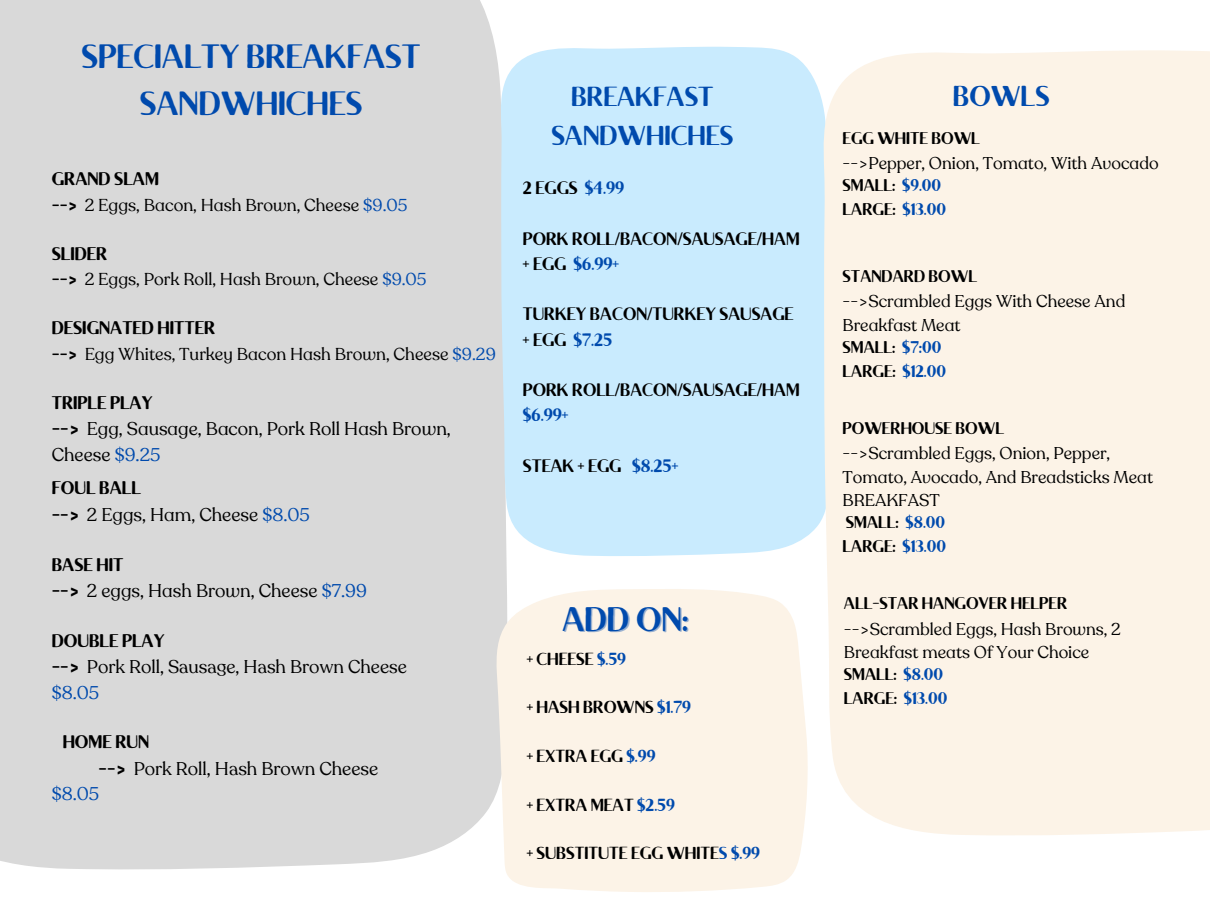
<style>
.page{position:relative;width:1210px;height:908px;background:#fff}
.page>*{position:absolute;margin:0;border:0;box-sizing:border-box;transform-origin:0 0}
.t1{font:34.23px "Brixton Sans TC";color:#004aad}
.t2{font:33.77px/47px "Brixton Sans TC";color:#004aad;text-align:center}
.t3{font:28.95px "Brixton Sans TC";color:#004aad}
.t4{font:27.62px "Brixton Sans TC";color:#004aad}
.t5{font:18.38px/25.4px "Recoleta Alt";color:#000}
.t6{font:700 18.38px "Brixton Sans TC";color:#000}
.t7{font:18.38px/25.4px "Recoleta";color:#000}
.t8{font:18.06px/25.3px "Brixton Sans TC";color:#000}
.t9{font:17.54px "Brixton Sans TC";color:#000}
.t10{font:17.18px "Recoleta Alt";color:#000}
.t11{font:17.01px/23.6px "Recoleta Alt";color:#000}
.t12{font:17.01px "Brixton Sans TC";color:#000}
.s1{font-weight:700}
.s2{color:#004aad}
</style>
<div class="page">
<div style="left:0;top:0;width:507px;height:870px;background:#d9d9d9"></div>
<div style="left:500px;top:40px;width:322px;height:516px;background:#c9ebfe"></div>
<div style="left:822px;top:50px;width:388px;height:785px;background:#fcf3e7"></div>
<svg style="left:489px;top:580px;width:319px;height:312px;fill:#fcf3e7"></svg>
<p class="t2" style="left:82px;top:36px;width:340px">SPECIALTY BREAKFAST<br>SANDWHICHES</p>
<p class="t6" style="left:52px;top:172px;width:109px">GRAND SLAM</p>
<p class="t10" style="left:52px;top:193px;width:357px"><span class="s1">--&gt;</span> 2 Eggs, Bacon, Hash Brown, Cheese <span class="s2">$9.05</span></p>
<p class="t6" style="left:52px;top:247px;width:57px">SLIDER</p>
<p class="t10" style="left:52px;top:268px;width:376px"><span class="s1">--&gt;</span> 2 Eggs, Pork Roll, Hash Brown, Cheese <span class="s2">$9.05</span></p>
<p class="t6" style="left:52px;top:321px;width:165px">DESIGNATED HITTER</p>
<p class="t10" style="left:52px;top:342px;width:445px"><span class="s1">--&gt;</span> Egg Whites, Turkey Bacon Hash Brown, Cheese <span class="s2">$9.29</span></p>
<p class="t6" style="left:52px;top:396px;width:102px">TRIPLE PLAY</p>
<p class="t5" style="left:52px;top:416px;width:400px"><span class="s1">--&gt;</span> Egg, Sausage, Bacon, Pork Roll Hash Brown,<br>Cheese <span class="s2">$9.25</span></p>
<p class="t6" style="left:52px;top:481px;width:91px">FOUL BALL</p>
<p class="t5" style="left:52px;top:502px;width:260px"><span class="s1">--&gt;</span> 2 Eggs, Ham, Cheese <span class="s2">$8.05</span></p>
<p class="t6" style="left:52px;top:557px;width:73px">BASE HIT</p>
<p class="t5" style="left:52px;top:578px;width:317px"><span class="s1">--&gt;</span> 2 eggs, Hash Brown, Cheese <span class="s2">$7.99</span></p>
<p class="t6" style="left:52px;top:633px;width:114px">DOUBLE PLAY</p>
<p class="t7" style="left:52px;top:654px;width:356px"><span class="s1">--&gt;</span> Pork Roll, Sausage, Hash Brown Cheese <span class="s2">$8.05</span></p>
<p class="t6" style="left:63px;top:735px;width:88px">HOME RUN</p>
<p class="t7" style="left:52px;top:756px;width:328px;text-indent:47px"><span class="s1">--&gt;</span> Pork Roll, Hash Brown Cheese <span class="s2">$8.05</span></p>
<p class="t4" style="left:571px;top:87px;width:144px">BREAKFAST</p>
<h1 class="t3" style="left:953px;top:85px;width:98px">BOWLS</h1>
<p class="t4" style="left:551px;top:125px;width:183px">SANDWHICHES</p>
<h3 class="t8" style="left:523px;top:177px;width:103px">2 EGGS <span class="s2">$4.99</span></h3>
<h3 class="t8" style="left:523px;top:228px;width:278px">PORK ROLL/BACON/SAUSAGE/HAM + EGG <span class="s2">$6.99+</span></h3>
<h3 class="t8" style="left:523px;top:303px;width:272px">TURKEY BACON/TURKEY SAUSAGE + EGG <span class="s2">$7.25</span></h3>
<h3 class="t8" style="left:523px;top:379px;width:278px">PORK ROLL/BACON/SAUSAGE/HAM <span class="s2">$6.99+</span></h3>
<h3 class="t8" style="left:523px;top:455px;width:157px">STEAK + EGG <span class="s2">$8.25+</span></h3>
<p class="t12" style="left:842px;top:132px;width:139px">EGG WHITE BOWL</p>
<h2 class="t11" style="left:842px;top:152px;width:318px">--&gt;Pepper, Onion, Tomato, With Avocado</h2>
<p class="t12" style="left:842px;top:179px;width:100px">SMALL: <span class="s2">$9.00</span></p>
<p class="t12" style="left:842px;top:202px;width:105px">LARGE: <span class="s2">$13.00</span></p>
<p class="t12" style="left:842px;top:270px;width:136px">STANDARD BOWL</p>
<p class="t11" style="left:842px;top:290px;width:284px">--&gt;Scrambled Eggs With Cheese And<br>Breakfast Meat</p>
<p class="t12" style="left:842px;top:341px;width:100px">SMALL: <span class="s2">$7:00</span></p>
<p class="t12" style="left:842px;top:364px;width:105px">LARGE: <span class="s2">$12.00</span></p>
<p class="t12" style="left:842px;top:422px;width:163px">POWERHOUSE BOWL</p>
<p class="t11" style="left:842px;top:441px;width:269px">--&gt;Scrambled Eggs, Onion, Pepper,</p>
<p class="t11" style="left:842px;top:465px;width:312px">Tomato, Avocado, And Breadsticks Meat<br>BREAKFAST</p>
<p class="t12" style="left:846px;top:516px;width:101px">SMALL: <span class="s2">$8.00</span></p>
<p class="t12" style="left:842px;top:539px;width:105px">LARGE: <span class="s2">$13.00</span></p>
<p class="t1" style="left:562px;top:606px;width:128px">ADD ON:</p>
<h2 class="t9" style="left:527px;top:652px;width:101px">+ CHEESE <span class="s2">$.59</span></h2>
<p class="t9" style="left:527px;top:700px;width:166px">+ HASH BROWNS <span class="s2">$1.79</span></p>
<h1 class="t9" style="left:527px;top:749px;width:130px">+ EXTRA EGG <span class="s2">$.99</span></h1>
<h3 class="t9" style="left:527px;top:797px;width:150px">+ EXTRA MEAT <span class="s2">$2.59</span></h3>
<h3 class="t9" style="left:527px;top:846px;width:235px">+ SUBSTITUTE EGG WHITE<span class="s2">S $.99</span></h3>
<p class="t12" style="left:844px;top:597px;width:225px">ALL-STAR HANGOVER HELPER</p>
<p class="t11" style="left:844px;top:617px;width:279px">--&gt;Scrambled Eggs, Hash Browns, 2<br>Breakfast meats Of Your Choice</p>
<p class="t12" style="left:844px;top:668px;width:101px">SMALL: <span class="s2">$8.00</span></p>
<p class="t12" style="left:844px;top:691px;width:105px">LARGE: <span class="s2">$13.00</span></p>
</div>
